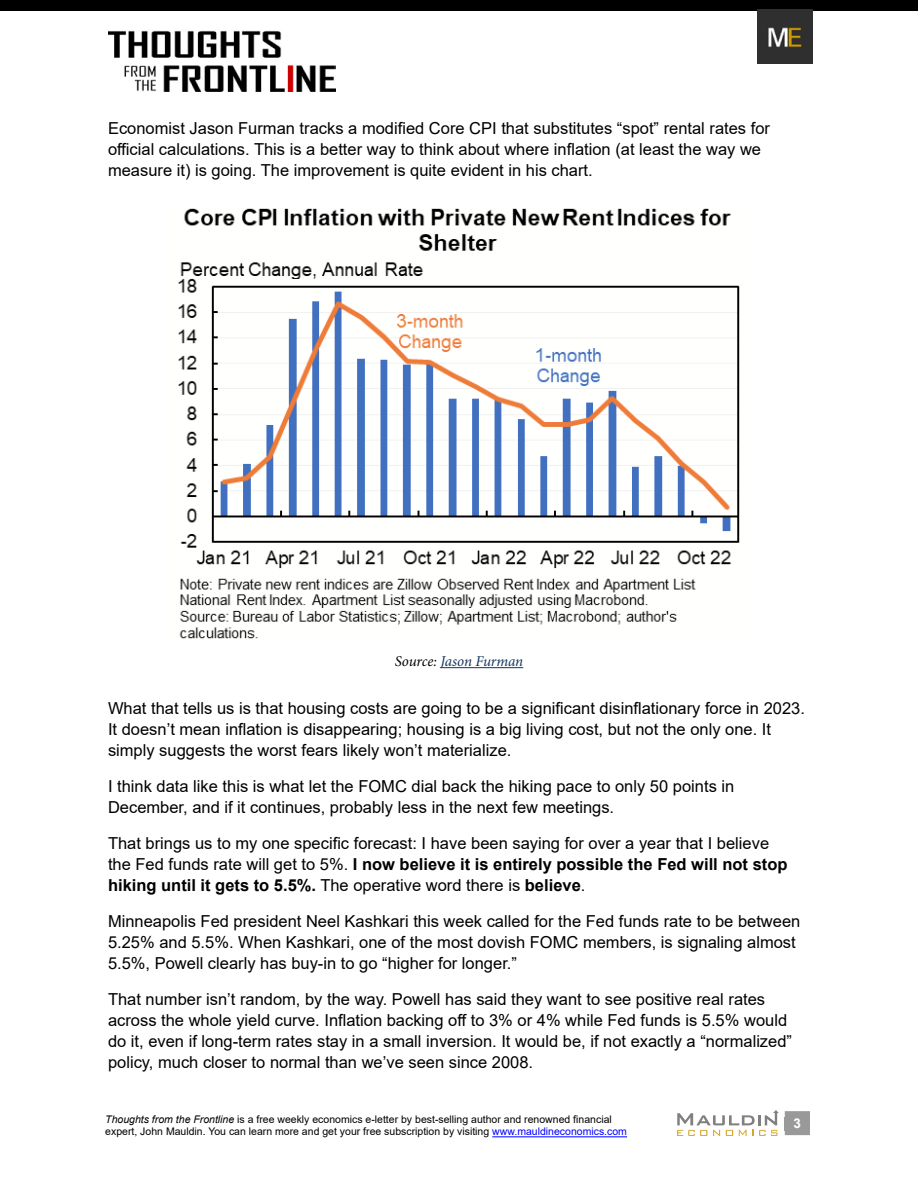
<style>
.page{position:relative;width:918px;height:1188px;background:#fff}
.page>*{position:absolute;margin:0;border:0;box-sizing:border-box;transform-origin:0 0}
.t1{font:16.5px/21px "Arial";color:#000}
.t2{font:italic 15px "Minion Pro";letter-spacing:-.01em;color:#16365d}
.t3{font:700 13.5px "Arial";color:#fff}
.t4{font:10.5px/12.6px "Arial";color:#000}
.s1{color:#000}
.s2{font-weight:700}
.s3{font-style:italic}
.s4{color:#00f}
</style>
<div class="page">
<div style="left:785px;top:1111px;width:25px;height:24px;background:#999"></div>
<hr style="left:492px;top:1136px;width:135px;height:1px;background:#00f">
<img style="left:108px;top:30px;width:228px;height:62px">
<div style="left:0;top:0;width:918px;height:11px;background:#000"></div>
<img style="left:758px;top:9px;width:55px;height:55px">
<svg style="left:677px;top:1110px;width:102px;height:26px"></svg>
<hr style="left:440px;top:667px;width:83px;height:1px;background:#16365d">
<img style="left:178px;top:208px;width:562px;height:431px">
<p class="t1" style="left:108px;top:118px;width:664px">Economist Jason Furman tracks a modified Core CPI that substitutes “spot” rental rates for official calculations. This is a better way to think about where inflation (at least the way we measure it) is going. The improvement is quite evident in his chart.</p>
<p class="t2" style="left:395px;top:651px;width:130px"><span class="s1">Source:</span> Jason Furman</p>
<p class="t1" style="left:108px;top:698px;width:699px">What that tells us is that housing costs are going to be a significant disinflationary force in 2023.<br>It doesn’t mean inflation is disappearing; housing is a big living cost, but not the only one. It simply suggests the worst fears likely won’t materialize.</p>
<p class="t1" style="left:108px;top:776px;width:628px">I think data like this is what let the FOMC dial back the hiking pace to only 50 points in<br>December, and if it continues, probably less in the next few meetings.</p>
<p class="t1" style="left:108px;top:833px;width:681px">That brings us to my one specific forecast: I have been saying for over a year that I believe the Fed funds rate will get to 5%. <span class="s2">I now believe it is entirely possible the Fed will not stop hiking until it gets to 5.5%.</span> The operative word there is <span class="s2">believe</span>.</p>
<p class="t1" style="left:108px;top:911px;width:694px">Minneapolis Fed president Neel Kashkari this week called for the Fed funds rate to be between<br>5.25% and 5.5%. When Kashkari, one of the most dovish FOMC members, is signaling almost<br>5.5%, Powell clearly has buy-in to go “higher for longer.”</p>
<p class="t1" style="left:108px;top:989px;width:686px">That number isn’t random, by the way. Powell has said they want to see positive real rates across the whole yield curve. Inflation backing off to 3% or 4% while Fed funds is 5.5% would do it, even if long-term rates stay in a small inversion. It would be, if not exactly a “normalized” policy, much closer to normal than we’ve seen since 2008.</p>
<p class="t4" style="left:105px;top:1113px;width:523px"><span class="s3">Thoughts from the Frontline</span> is a free weekly economics e-letter by best-selling author and renowned financial expert, John Mauldin. You can learn more and get your free subscription by visiting <span class="s4">www.mauldineconomics.com</span></p>
<p class="t3" style="left:794px;top:1113px;width:9px">3</p>
</div>
